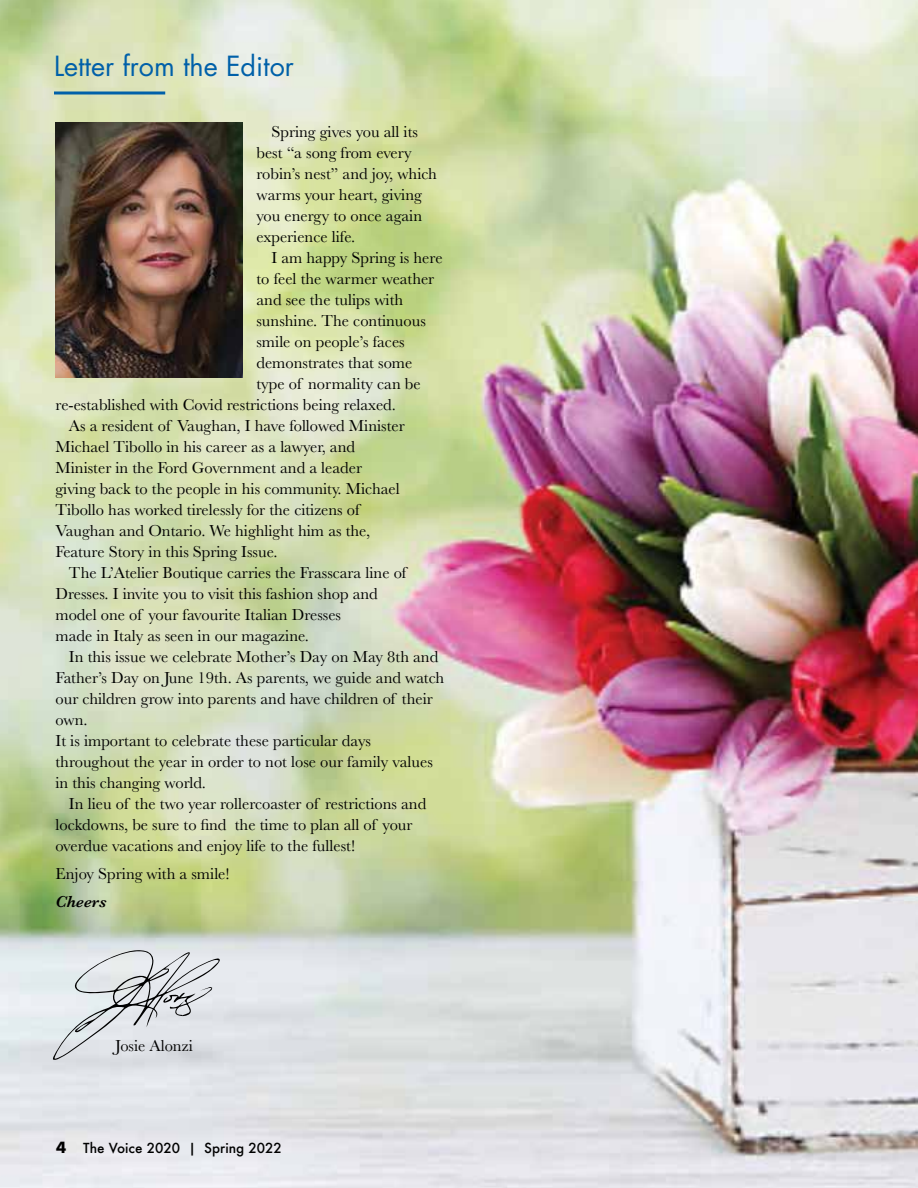
<style>
.page{position:relative;width:918px;height:1188px;background:#fff}
.page>*{position:absolute;margin:0;border:0;box-sizing:border-box;transform-origin:0 0}
.t1{font:27px "Futura Std";color:#0060a9}
.t2{font:16.5px/21px "Baskerville";color:#000}
.t3{font:italic 600 16.5px "Baskerville";color:#000}
.t4{font:500 13.5px "Futura";color:#000}
.s1{font-weight:700;font-size:15px}
</style>
<div class="page">
<img style="left:0;top:0;width:918px;height:1188px">
<svg style="left:53px;top:950px;width:167px;height:110px;background:#d2d6da"></svg>
<img style="left:56px;top:122px;width:187px;height:256px">
<hr style="left:54px;top:92px;width:111px;height:2px;background:#0060a9">
<h1 class="t1" style="left:54px;top:49px;width:241px">Letter from the Editor</h1>
<p class="t2" style="left:256px;top:122px;width:182px;text-indent:15px">Spring gives you all its best “a song from every robin’s nest” and joy, which warms your heart, giving you energy to once again experience life.</p>
<p class="t2" style="left:271px;top:248px;width:173px">I am happy Spring is here</p>
<p class="t2" style="left:256px;top:269px;width:179px">to feel the warmer weather</p>
<p class="t2" style="left:256px;top:290px;width:148px">and see the tulips with</p>
<p class="t2" style="left:256px;top:311px;width:171px">sunshine. The continuous</p>
<p class="t2" style="left:256px;top:332px;width:150px">smile on people’s faces</p>
<p class="t2" style="left:256px;top:353px;width:157px">demonstrates that some</p>
<p class="t2" style="left:256px;top:374px;width:166px">type of normality can be</p>
<p class="t2" style="left:55px;top:395px;width:342px">re-established with Covid restrictions being relaxed.</p>
<p class="t2" style="left:69px;top:416px;width:337px">As a resident of Vaughan, I have followed Minister</p>
<p class="t2" style="left:55px;top:437px;width:301px">Michael Tibollo in his career as a lawyer, and</p>
<p class="t2" style="left:55px;top:458px;width:308px">Minister in the Ford Government and a leader</p>
<p class="t2" style="left:55px;top:479px;width:346px">giving back to the people in his community. Michael</p>
<p class="t2" style="left:55px;top:500px;width:306px">Tibollo has worked tirelessly for the citizens of</p>
<p class="t2" style="left:55px;top:521px;width:316px">Vaughan and Ontario. We highlight him as the,</p>
<p class="t2" style="left:55px;top:542px;width:224px">Feature Story in this Spring Issue.</p>
<p class="t2" style="left:69px;top:563px;width:339px">The L’Atelier Boutique carries the Frasscara line of</p>
<p class="t2" style="left:55px;top:584px;width:324px">Dresses. I invite you to visit this fashion shop and</p>
<p class="t2" style="left:55px;top:605px;width:287px">model one of your favourite Italian Dresses</p>
<p class="t2" style="left:55px;top:626px;width:255px">made in Italy as seen in our magazine.</p>
<p class="t2" style="left:69px;top:647px;width:371px">In this issue we celebrate Mother’s Day on May 8th and</p>
<p class="t2" style="left:55px;top:668px;width:390px">Father’s Day on June 19th. As parents, we guide and watch</p>
<p class="t2" style="left:55px;top:689px;width:379px">our children grow into parents and have children of their</p>
<p class="t2" style="left:55px;top:710px;width:34px">own.</p>
<p class="t2" style="left:55px;top:731px;width:317px">It is important to celebrate these particular days</p>
<p class="t2" style="left:55px;top:752px;width:379px">throughout the year in order to not lose our family values</p>
<p class="t2" style="left:55px;top:773px;width:152px">in this changing world.</p>
<p class="t2" style="left:69px;top:794px;width:359px">In lieu of the two year rollercoaster of restrictions and</p>
<p class="t2" style="left:55px;top:815px;width:359px">lockdowns, be sure to find the time to plan all of your</p>
<p class="t2" style="left:55px;top:836px;width:301px">overdue vacations and enjoy life to the fullest!</p>
<p class="t2" style="left:55px;top:863px;width:176px">Enjoy Spring with a smile!</p>
<p class="t3" style="left:55px;top:890px;width:53px">Cheers</p>
<p class="t2" style="left:115px;top:1035px;width:79px">Josie Alonzi</p>
<p class="t4" style="left:56px;top:1139px;width:227px"><span class="s1">4</span> The Voice 2020 | Spring 2022</p>
</div>
